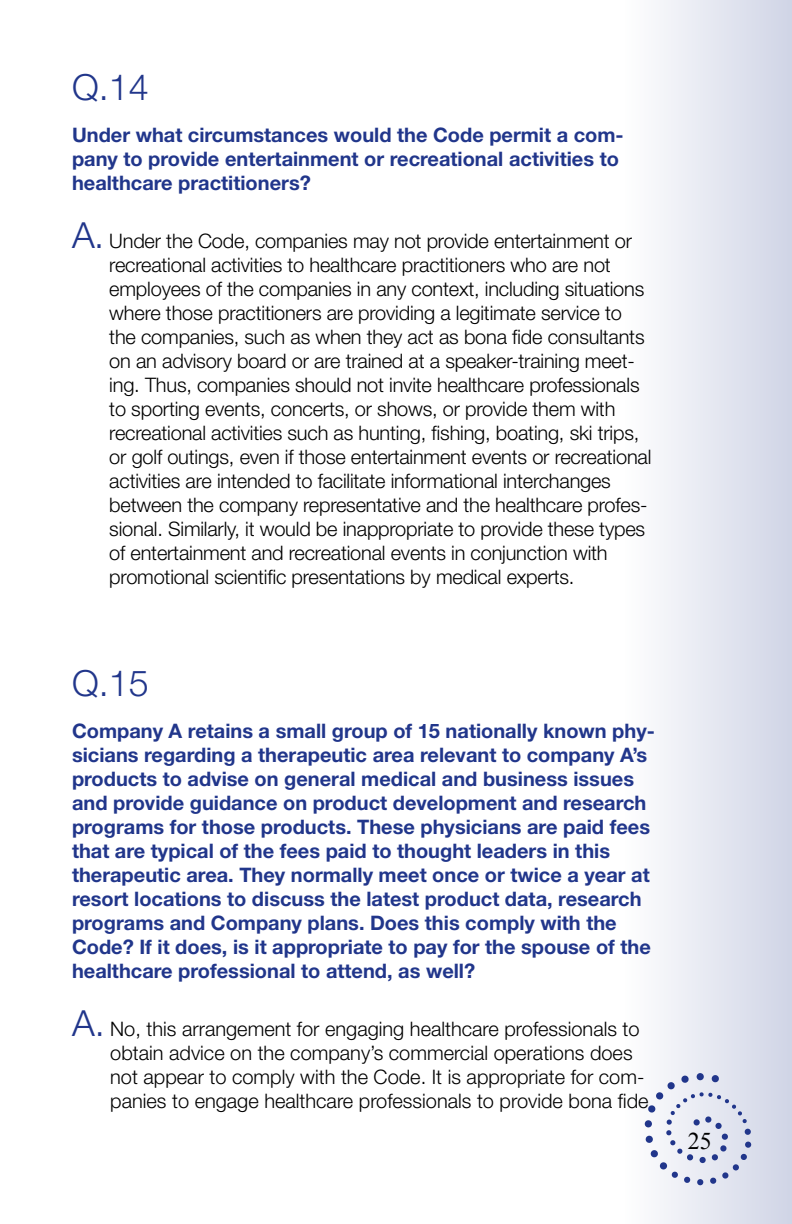
<style>
.page{position:relative;width:792px;height:1224px;background:#fff}
.page>*{position:absolute;margin:0;border:0;box-sizing:border-box;transform-origin:0 0}
.t1{font:300 36px "Helvetica Neue";color:#21368b}
.t2{font:24px "Times New Roman";color:#000}
.t3{font:300 20px/24px "Helvetica Neue";letter-spacing:-.01em;color:#000}
.t4{font:700 20px/24px "Helvetica Neue";color:#21368b}
.s1{font-size:36px;color:#21368b}
</style>
<div class="page">
<div style="left:624px;top:0;width:168px;height:1224px;background:linear-gradient(to right,#fefefe,#d0d5e6)"></div>
<svg style="left:645px;top:1073px;width:106px;height:112px"></svg>
<h1 class="t1" style="left:72px;top:66px;width:78px">Q.14</h1>
<p class="t4" style="left:72px;top:123px;width:553px">Under what circumstances would the Code permit a com&shy;pany to provide entertainment or recreational activities to healthcare practitioners?</p>
<p class="t3" style="left:109px;top:229px;width:544px;text-indent:-37px"><span class="s1">A.</span> Under the Code, companies may not provide entertainment or recreational activities to healthcare practitioners who are not employees of the companies in any context, including situations where those practitioners are providing a legitimate service to the companies, such as when they act as bona fide consultants on an advisory board or are trained at a speaker-training meet&shy;ing. Thus, companies should not invite healthcare professionals to sporting events, concerts, or shows, or provide them with recreational activities such as hunting, fishing, boating, ski trips, or golf outings, even if those entertainment events or recreational activities are intended to facilitate informational interchanges between the company representative and the healthcare profes&shy;sional. Similarly, it would be inappropriate to provide these types of entertainment and recreational events in conjunction with promotional scientific presentations by medical experts.</p>
<h1 class="t1" style="left:72px;top:662px;width:78px">Q.15</h1>
<p class="t4" style="left:72px;top:719px;width:584px">Company A retains a small group of 15 nationally known phy&shy;sicians regarding a therapeutic area relevant to company A’s products to advise on general medical and business issues and provide guidance on product development and research programs for those products. These physicians are paid fees that are typical of the fees paid to thought leaders in this therapeutic area. They normally meet once or twice a year at resort locations to discuss the latest product data, research programs and Company plans. Does this comply with the Code? If it does, is it appropriate to pay for the spouse of the healthcare professional to attend, as well?</p>
<p class="t3" style="left:110px;top:1017px;width:540px;text-indent:-38px"><span class="s1">A.</span> No, this arrangement for engaging healthcare professionals to obtain advice on the company’s commercial operations does not appear to comply with the Code. It is appropriate for com&shy;panies to engage healthcare professionals to provide bona fide</p>
<p class="t2" style="left:688px;top:1125px;width:25px">25</p>
</div>
